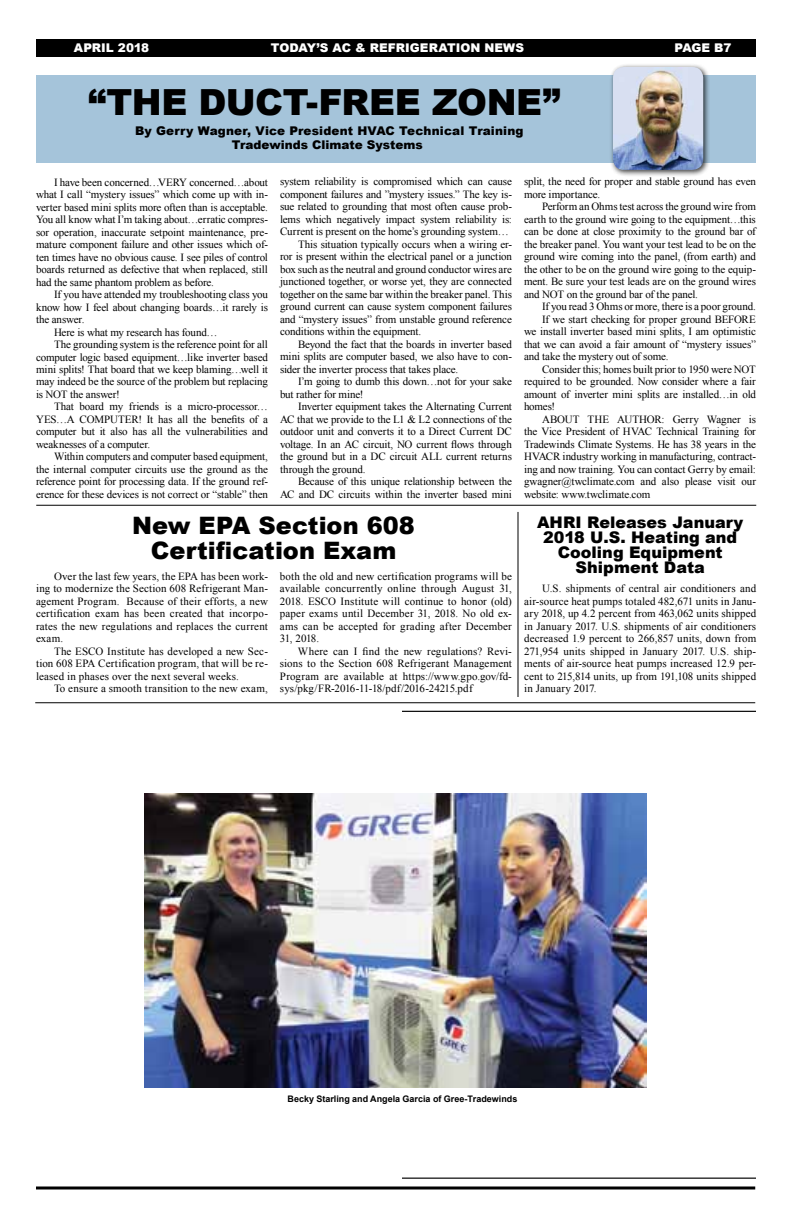
<style>
.page{position:relative;width:792px;height:1224px;background:#fff}
.page>*{position:absolute;margin:0;border:0;box-sizing:border-box;transform-origin:0 0}
.t1{font:900 36px "Arial";letter-spacing:-.015em;color:#000}
.t2{font:900 24px/25px "Arial";color:#000;text-align:center}
.t3{font:900 16px/15px "Arial";color:#000;text-align:center}
.t4{font:900 12px/14px "Arial";letter-spacing:.01em;color:#000;text-align:center}
.t5{font:900 12px "Arial";color:#fff}
.t6{font:11px/12.5px "Times New Roman";letter-spacing:-.01em;color:#000;text-align:justify}
.t7{font:11px "Times New Roman";letter-spacing:.01em;color:#000}
.t8{font:700 9px "Arial";color:#000}
</style>
<div class="page">
<div style="left:36px;top:39px;width:720px;height:18px;background:#000"></div>
<svg style="left:36px;top:1186px;width:719px;height:4px;background:#3f3f3f"></svg>
<div style="left:36px;top:75px;width:720px;height:87px;background:#a5c4da"></div>
<div style="left:610px;top:64px;width:101px;height:113px;background:#000;opacity:.75"></div>
<img style="left:613px;top:67px;width:90px;height:103px">
<hr style="left:35px;top:702px;width:720px;height:1px;background:#000">
<hr style="left:36px;top:505px;width:720px;height:1px;background:#000">
<svg style="left:402px;top:711px;width:354px;height:468px"></svg>
<hr style="left:518px;top:512px;width:1px;height:185px;background:#000">
<img style="left:145px;top:793px;width:502px;height:295px">
<p class="t5" style="left:74px;top:39px;width:77px">APRIL 2018</p>
<p class="t5" style="left:271px;top:39px;width:255px">TODAY’S AC &amp; REFRIGERATION NEWS</p>
<p class="t5" style="left:674px;top:39px;width:58px">PAGE B7</p>
<h1 class="t1" style="left:88px;top:76px;width:474px">“THE DUCT-FREE ZONE”</h1>
<p class="t4" style="left:135px;top:123px;width:390px">By Gerry Wagner, Vice President HVAC Technical Training<br>Tradewinds Climate Systems</p>
<p class="t6" style="left:36px;top:175px;width:234px;text-indent:18px">I have been concerned…VERY concerned…about what I call “mystery issues” which come up with in&shy;verter based mini splits more often than is acceptable.<br>You all know what I’m taking about…erratic compres&shy;sor operation, inaccurate setpoint maintenance, pre&shy;mature component failure and other issues which of&shy;ten times have no obvious cause. I see piles of control boards returned as defective that when replaced, still had the same phantom problem as before.</p>
<p class="t6" style="left:54px;top:288px;width:215px">If you have attended my troubleshooting class you</p>
<p class="t6" style="left:36px;top:300px;width:233px">know how I feel about changing boards…it rarely is</p>
<p class="t6" style="left:36px;top:313px;width:50px">the answer.</p>
<p class="t6" style="left:54px;top:325px;width:165px">Here is what my research has found…</p>
<p class="t6" style="left:54px;top:338px;width:215px">The grounding system is the reference point for all</p>
<p class="t6" style="left:36px;top:350px;width:234px">computer logic based equipment…like inverter based</p>
<p class="t6" style="left:36px;top:363px;width:233px">mini splits! That board that we keep blaming…well it</p>
<p class="t6" style="left:36px;top:375px;width:234px">may indeed be the source of the problem but replacing</p>
<p class="t6" style="left:36px;top:388px;width:85px">is NOT the answer!</p>
<p class="t6" style="left:54px;top:400px;width:215px">That board my friends is a micro-processor…</p>
<p class="t6" style="left:36px;top:413px;width:234px">YES…A COMPUTER! It has all the benefits of a</p>
<p class="t6" style="left:36px;top:425px;width:233px">computer but it also has all the vulnerabilities and</p>
<p class="t6" style="left:36px;top:438px;width:116px">weaknesses of a computer.</p>
<p class="t6" style="left:54px;top:450px;width:215px">Within computers and computer based equipment,</p>
<p class="t6" style="left:36px;top:463px;width:233px">the internal computer circuits use the ground as the</p>
<p class="t6" style="left:36px;top:475px;width:234px">reference point for processing data. If the ground ref-</p>
<p class="t6" style="left:36px;top:488px;width:234px">erence for these devices is not correct or “stable” then</p>
<p class="t6" style="left:524px;top:175px;width:234px">split, the need for proper and stable ground has even more importance.</p>
<p class="t6" style="left:524px;top:200px;width:234px;text-indent:18px">Perform an Ohms test across the ground wire from earth to the ground wire going to the equipment…this can be done at close proximity to the ground bar of the breaker panel. You want your test lead to be on the ground wire coming into the panel, (from earth) and the other to be on the ground wire going to the equip&shy;ment. Be sure your test leads are on the ground wires and NOT on the ground bar of the panel.</p>
<p class="t6" style="left:542px;top:300px;width:215px">If you read 3 Ohms or more, there is a poor ground.</p>
<p class="t6" style="left:542px;top:313px;width:215px">If we start checking for proper ground BEFORE</p>
<p class="t6" style="left:524px;top:325px;width:233px">we install inverter based mini splits, I am optimistic</p>
<p class="t6" style="left:524px;top:338px;width:233px">that we can avoid a fair amount of “mystery issues”</p>
<p class="t6" style="left:524px;top:350px;width:146px">and take the mystery out of some.</p>
<p class="t6" style="left:542px;top:363px;width:215px">Consider this; homes built prior to 1950 were NOT</p>
<p class="t6" style="left:524px;top:375px;width:233px">required to be grounded. Now consider where a fair</p>
<p class="t6" style="left:524px;top:388px;width:233px">amount of inverter mini splits are installed…in old</p>
<p class="t6" style="left:524px;top:400px;width:33px">homes!</p>
<p class="t6" style="left:542px;top:413px;width:215px">ABOUT THE AUTHOR: Gerry Wagner is</p>
<p class="t6" style="left:524px;top:425px;width:233px">the Vice President of HVAC Technical Training for</p>
<p class="t6" style="left:524px;top:438px;width:233px">Tradewinds Climate Systems. He has 38 years in the</p>
<p class="t6" style="left:524px;top:450px;width:234px">HVACR industry working in manufacturing, contract-</p>
<p class="t6" style="left:524px;top:463px;width:233px">ing and now training. You can contact Gerry by email:</p>
<p class="t6" style="left:524px;top:475px;width:234px">gwagner@twclimate.com and also please visit our</p>
<p class="t6" style="left:524px;top:488px;width:128px">website: www.twclimate.com</p>
<p class="t6" style="left:280px;top:175px;width:233px">system reliability is compromised which can cause</p>
<p class="t6" style="left:280px;top:188px;width:234px">component failures and ”mystery issues.” The key is-</p>
<p class="t6" style="left:280px;top:200px;width:234px">sue related to grounding that most often cause prob-</p>
<p class="t6" style="left:280px;top:213px;width:233px">lems which negatively impact system reliability is:</p>
<p class="t6" style="left:280px;top:225px;width:230px">Current is present on the home’s grounding system…</p>
<p class="t6" style="left:298px;top:238px;width:216px">This situation typically occurs when a wiring er-</p>
<p class="t6" style="left:280px;top:250px;width:233px">ror is present within the electrical panel or a junction</p>
<p class="t6" style="left:280px;top:263px;width:233px">box such as the neutral and ground conductor wires are</p>
<p class="t6" style="left:280px;top:275px;width:233px">junctioned together, or worse yet, they are connected</p>
<p class="t6" style="left:280px;top:288px;width:233px">together on the same bar within the breaker panel. This</p>
<p class="t6" style="left:280px;top:300px;width:233px">ground current can cause system component failures</p>
<p class="t6" style="left:280px;top:313px;width:233px">and “mystery issues” from unstable ground reference</p>
<p class="t6" style="left:280px;top:325px;width:143px">conditions within the equipment.</p>
<p class="t6" style="left:298px;top:338px;width:215px">Beyond the fact that the boards in inverter based</p>
<p class="t6" style="left:280px;top:350px;width:234px">mini splits are computer based, we also have to con-</p>
<p class="t6" style="left:280px;top:363px;width:180px">sider the inverter process that takes place.</p>
<p class="t6" style="left:298px;top:375px;width:215px">I’m going to dumb this down…not for your sake</p>
<p class="t6" style="left:280px;top:388px;width:85px">but rather for mine!</p>
<p class="t6" style="left:298px;top:400px;width:216px">Inverter equipment takes the Alternating Current</p>
<p class="t6" style="left:280px;top:413px;width:234px">AC that we provide to the L1 &amp; L2 connections of the</p>
<p class="t6" style="left:280px;top:425px;width:233px">outdoor unit and converts it to a Direct Current DC</p>
<p class="t6" style="left:280px;top:438px;width:233px">voltage. In an AC circuit, NO current flows through</p>
<p class="t6" style="left:280px;top:450px;width:233px">the ground but in a DC circuit ALL current returns</p>
<p class="t6" style="left:280px;top:463px;width:87px">through the ground.</p>
<p class="t6" style="left:298px;top:475px;width:215px">Because of this unique relationship between the</p>
<p class="t6" style="left:280px;top:488px;width:234px">AC and DC circuits within the inverter based mini</p>
<h2 class="t2" style="left:132px;top:512px;width:284px">New EPA Section 608<br>Certification Exam</h2>
<h3 class="t3" style="left:537px;top:514px;width:208px">AHRI Releases January<br>2018 U.S. Heating and<br>Cooling Equipment<br>Shipment Data</h3>
<p class="t6" style="left:524px;top:582px;width:234px;text-indent:18px">U.S. shipments of central air conditioners and air-source heat pumps totaled 482,671 units in Janu&shy;ary 2018, up 4.2 percent from 463,062 units shipped in January 2017. U.S. shipments of air conditioners decreased 1.9 percent to 266,857 units, down from 271,954 units shipped in January 2017. U.S. ship&shy;ments of air-source heat pumps increased 12.9 per&shy;cent to 215,814 units, up from 191,108 units shipped in January 2017.</p>
<p class="t6" style="left:280px;top:569px;width:234px">both the old and new certification programs will be available concurrently online through August 31, 2018. ESCO Institute will continue to honor (old) paper exams until December 31, 2018. No old ex&shy;ams can be accepted for grading after December 31, 2018.</p>
<p class="t6" style="left:280px;top:644px;width:234px;text-indent:18px">Where can I find the new regulations? Revi&shy;sions to the Section 608 Refrigerant Management Program are available at https://www.gpo.gov/fd&shy;sys/pkg/FR-2016-11-18/pdf/2016-24215.pdf</p>
<p class="t6" style="left:36px;top:570px;width:234px;text-indent:18px">Over the last few years, the EPA has been work&shy;ing to modernize the Section 608 Refrigerant Man&shy;agement Program. Because of their efforts, a new certification exam has been created that incorpo&shy;rates the new regulations and replaces the current exam.</p>
<p class="t6" style="left:36px;top:645px;width:234px;text-indent:18px">The ESCO Institute has developed a new Sec&shy;tion 608 EPA Certification program, that will be re&shy;leased in phases over the next several weeks.</p>
<p class="t7" style="left:54px;top:681px;width:215px">To ensure a smooth transition to the new exam,</p>
<p class="t8" style="left:288px;top:1093px;width:231px">Becky Starling and Angela Garcia of Gree-Tradewinds</p>
</div>
